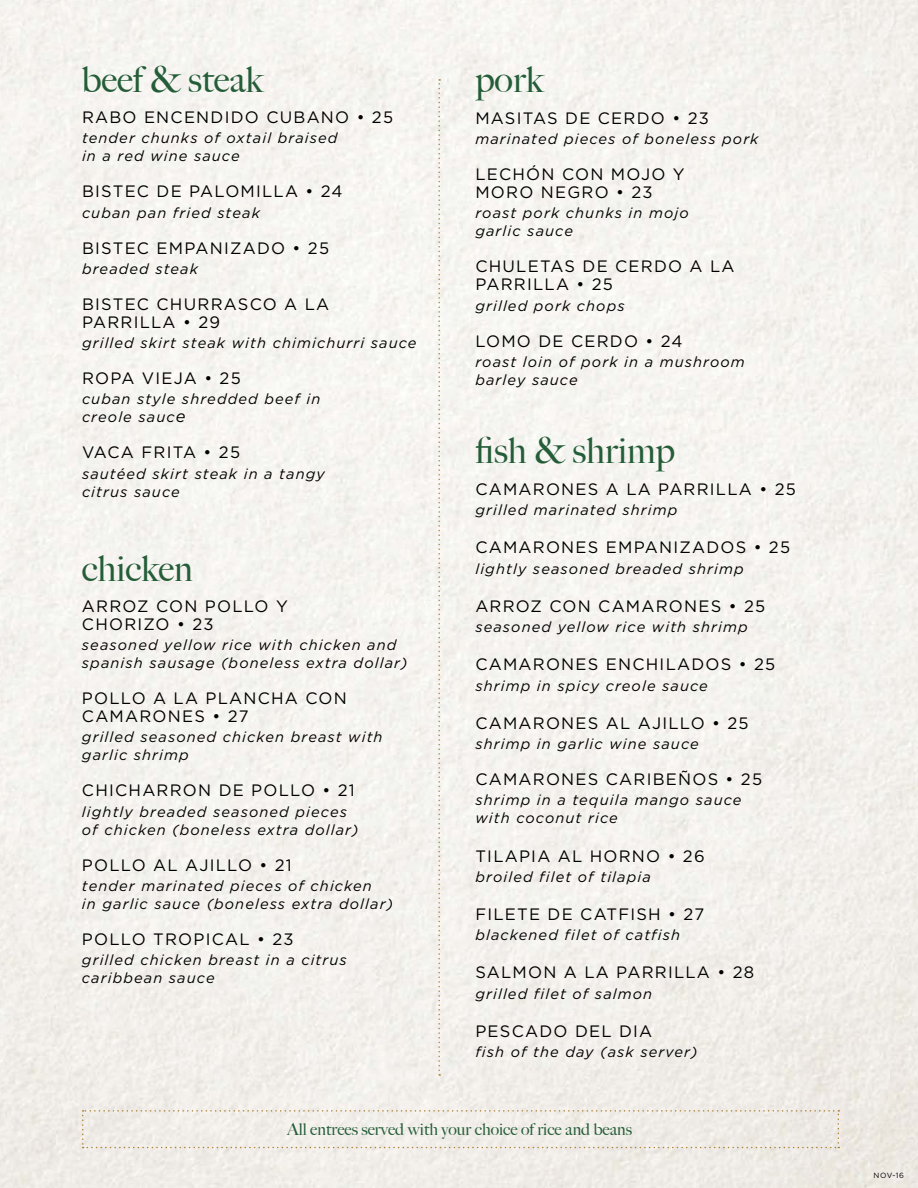
<style>
.page{position:relative;width:918px;height:1188px;background:#fff}
.page>*{position:absolute;margin:0;border:0;box-sizing:border-box;transform-origin:0 0}
.t1{font:500 36px "Big Caslon";color:#245d38}
.t2{font:16.5px/18px "Gotham";letter-spacing:.075em;color:#000}
.t3{font:500 16.5px "Big Caslon";color:#245d38}
.t4{font:italic 14.7px/18px "Gotham";letter-spacing:.075em;color:#000}
.t5{font:7.5px "Gotham";color:#000}
.s1{font-size:16.5px}
</style>
<div class="page">
<img style="left:0;top:0;width:918px;height:1188px">
<svg style="left:82px;top:1110px;width:757px;height:38px"></svg>
<svg style="left:438px;top:79px;width:2px;height:997px"></svg>
<h1 class="t1" style="left:82px;top:59px;width:183px">beef &amp; steak</h1>
<p class="t2" style="left:82px;top:108px;width:313px">RABO ENCENDIDO CUBANO • 25</p>
<p class="t4" style="left:82px;top:129px;width:257px">tender chunks of oxtail braised in a red wine sauce</p>
<p class="t2" style="left:82px;top:182px;width:262px">BISTEC DE PALOMILLA • 24</p>
<p class="t4" style="left:82px;top:203px;width:179px">cuban pan fried steak</p>
<p class="t2" style="left:82px;top:238px;width:249px">BISTEC EMPANIZADO • 25</p>
<p class="t4" style="left:82px;top:260px;width:118px">breaded steak</p>
<p class="t2" style="left:82px;top:295px;width:249px">BISTEC CHURRASCO A LA<br>PARRILLA • 29</p>
<p class="t4" style="left:82px;top:334px;width:336px">grilled skirt steak with chimichurri sauce</p>
<p class="t2" style="left:82px;top:369px;width:160px">ROPA VIEJA • 25</p>
<p class="t4" style="left:82px;top:390px;width:240px">cuban style shredded beef in creole sauc<span class="s1">e</span></p>
<p class="t2" style="left:82px;top:443px;width:160px">VACA FRITA • 25</p>
<p class="t4" style="left:82px;top:464px;width:244px">sautéed skirt steak in a tangy citrus sauce</p>
<h1 class="t1" style="left:82px;top:547px;width:113px">chicken</h1>
<p class="t2" style="left:82px;top:597px;width:207px">ARROZ CON POLLO Y<br>CHORIZO • 23</p>
<p class="t4" style="left:82px;top:636px;width:327px">seasoned yellow rice with chicken and spanish sausage (boneless extra dollar)</p>
<p class="t2" style="left:82px;top:689px;width:266px">POLLO A LA PLANCHA CON<br>CAMARONES • 27</p>
<p class="t4" style="left:82px;top:728px;width:302px">grilled seasoned chicken breast with garlic shrimp</p>
<p class="t2" style="left:82px;top:781px;width:274px">CHICHARRON DE POLLO • 21</p>
<p class="t4" style="left:82px;top:802px;width:278px">lightly breaded seasoned pieces of chicken (boneless extra dollar)</p>
<p class="t2" style="left:82px;top:855px;width:211px">POLLO AL AJILLO • 21</p>
<p class="t4" style="left:82px;top:877px;width:313px">tender marinated pieces of chicken<br>in garlic sauce (boneless extra dollar)</p>
<p class="t2" style="left:82px;top:930px;width:213px">POLLO TROPICAL • 23</p>
<p class="t4" style="left:82px;top:951px;width:266px">grilled chicken breast in a citrus caribbean sauce</p>
<h1 class="t1" style="left:475px;top:59px;width:70px">pork</h1>
<p class="t2" style="left:475px;top:109px;width:235px">MASITAS DE CERDO • 23</p>
<p class="t4" style="left:475px;top:130px;width:285px">marinated pieces of boneless pork</p>
<p class="t2" style="left:475px;top:165px;width:211px">LECHÓN CON MOJO Y<br>MORO NEGRO • 23</p>
<p class="t4" style="left:475px;top:204px;width:215px">roast pork chunks in mojo garlic sauce</p>
<p class="t2" style="left:475px;top:257px;width:261px">CHULETAS DE CERDO A LA<br>PARRILLA • 25</p>
<p class="t4" style="left:475px;top:297px;width:151px">grilled pork chops</p>
<p class="t2" style="left:475px;top:332px;width:209px">LOMO DE CERDO • 24</p>
<p class="t4" style="left:475px;top:353px;width:271px">roast loin of pork in a mushroom barley sauce</p>
<h1 class="t1" style="left:475px;top:429px;width:201px">fish &amp; shrimp</h1>
<p class="t2" style="left:475px;top:480px;width:322px">CAMARONES A LA PARRILLA • 25</p>
<p class="t4" style="left:475px;top:501px;width:204px">grilled marinated shrimp</p>
<p class="t2" style="left:475px;top:538px;width:316px">CAMARONES EMPANIZADOS • 25</p>
<p class="t4" style="left:475px;top:559px;width:270px">lightly seasoned breaded shrimp</p>
<p class="t2" style="left:475px;top:597px;width:291px">ARROZ CON CAMARONES • 25</p>
<p class="t4" style="left:475px;top:618px;width:274px">seasoned yellow rice with shrimp</p>
<p class="t2" style="left:475px;top:655px;width:301px">CAMARONES ENCHILADOS • 25</p>
<p class="t4" style="left:475px;top:676px;width:234px">shrimp in spicy creole sauce</p>
<p class="t2" style="left:475px;top:714px;width:275px">CAMARONES AL AJILLO • 25</p>
<p class="t4" style="left:475px;top:735px;width:225px">shrimp in garlic wine sauce</p>
<p class="t2" style="left:475px;top:770px;width:288px">CAMARONES CARIBEÑOS • 25</p>
<p class="t4" style="left:475px;top:791px;width:268px">shrimp in a tequila mango sauce with coconut rice</p>
<p class="t2" style="left:475px;top:846px;width:231px">TILAPIA AL HORNO • 26</p>
<p class="t4" style="left:475px;top:868px;width:177px">broiled filet of tilapia</p>
<p class="t2" style="left:475px;top:905px;width:230px">FILETE DE CATFISH • 27</p>
<p class="t4" style="left:475px;top:926px;width:206px">blackened filet of catfish</p>
<p class="t2" style="left:475px;top:963px;width:280px">SALMON A LA PARRILLA • 28</p>
<p class="t4" style="left:475px;top:985px;width:178px">grilled filet of salmon</p>
<p class="t2" style="left:475px;top:1022px;width:178px">PESCADO DEL DIA</p>
<p class="t4" style="left:475px;top:1043px;width:224px">fish of the day (ask server)</p>
<p class="t3" style="left:287px;top:1120px;width:346px">All entrees served with your choice of rice and beans</p>
<p class="t5" style="left:874px;top:1172px;width:32px">NOV-16</p>
</div>
